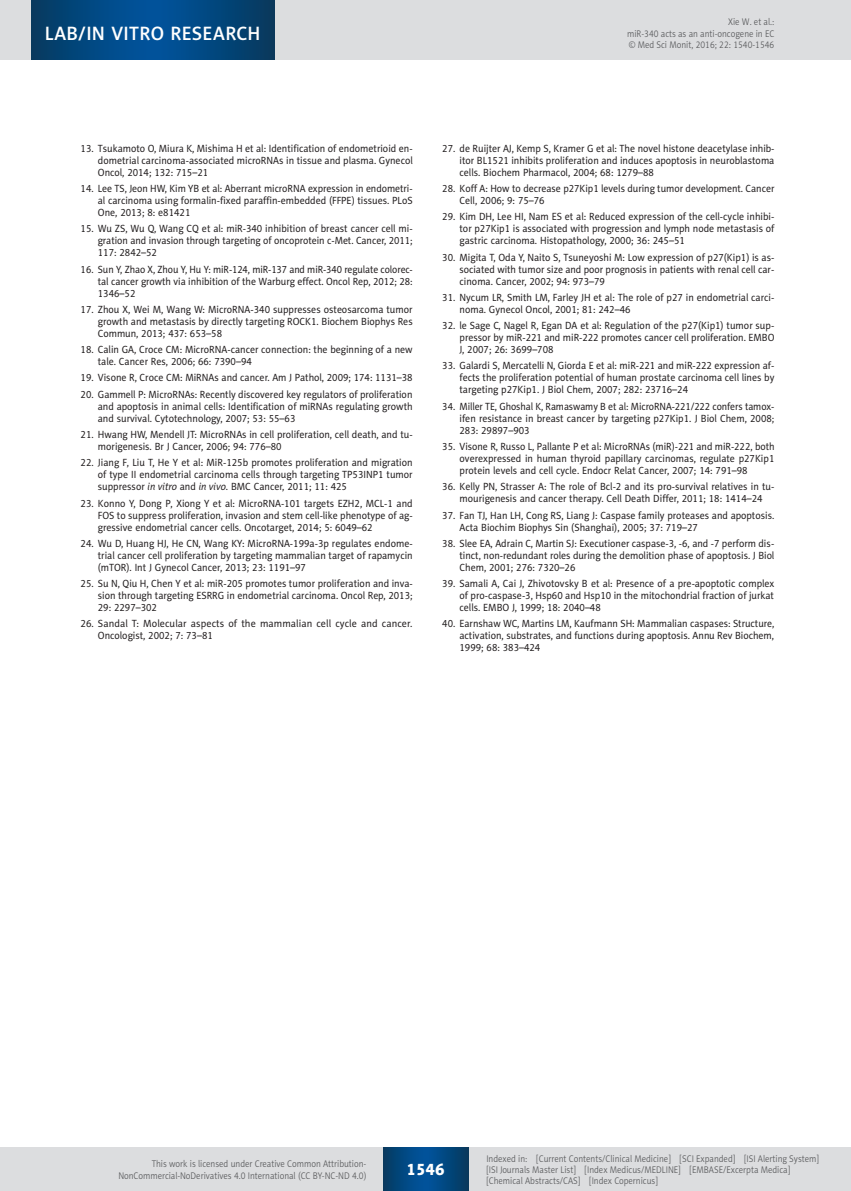
<style>
.page{position:relative;width:851px;height:1191px;background:#fff}
.page>*{position:absolute;margin:0;border:0;box-sizing:border-box;transform-origin:0 0}
.t1{font:19.5px "Naomi Sans EFN Medium";letter-spacing:.015em;color:#fff}
.t2{font:16.5px "Naomi Sans EFN Heavy";color:#fff}
.MSM_Referencje_punkt{font:10.5px/12px "Naomi Sans EFN";color:#231f20;text-align:justify;scale:.95 1}
.MSM_Referencje_punkt-2{font:10.5px/12px "Naomi Sans EFN";color:#231f20;text-align:justify;scale:.94 1}
.MSM_Referencje_punkt-3{font:10.5px/12px "Naomi Sans EFN";color:#231f20;text-align:justify;scale:.93 1}
.MSM_Referencje_punkt-4{font:10.5px/12px "Naomi Sans EFN";color:#231f20}
.t3{font:9.75px/11.2px "Naomi Sans EFN Light";color:#57585a;scale:.9 1}
.s1{font-style:italic}
</style>
<div class="page">
<div style="left:0;top:1148px;width:850px;height:43px;background:#dcdddf"></div>
<svg style="left:383px;top:1147px;width:85px;height:43px;background:#02477e"></svg>
<div style="left:0;top:0;width:850px;height:60px;background:#dcdddf"></div>
<svg style="left:32px;top:0;width:242px;height:60px;background:#02477f"></svg>
<h1 class="t1" style="left:45px;top:22px;width:217px">LAB/IN VITRO RESEARCH</h1>
<p class="t3" style="left:627px;top:16px;width:165px;text-align:justify;text-indent:101px">Xie W. et al.: miR-340 acts as an anti-oncogene in EC © Med Sci Monit, 2016; 22: 1540-1546</p>
<p class="MSM_Referencje_punkt" style="left:98px;top:142px;width:333px;text-indent:-17px">13. Tsukamoto O, Miura K, Mishima H et al: Identification of endometrioid en&shy;dometrial carcinoma-associated microRNAs in tissue and plasma. Gynecol Oncol, 2014; 132: 715–21</p>
<p class="MSM_Referencje_punkt-2" style="left:98px;top:183px;width:336px;text-indent:-17px">14. Lee TS, Jeon HW, Kim YB et al: Aberrant microRNA expression in endometri&shy;al carcinoma using formalin-fixed paraffin-embedded (FFPE) tissues. PLoS One, 2013; 8: e81421</p>
<p class="MSM_Referencje_punkt" style="left:98px;top:223px;width:333px;text-indent:-17px">15. Wu ZS, Wu Q, Wang CQ et al: miR-340 inhibition of breast cancer cell mi&shy;gration and invasion through targeting of oncoprotein c-Met. Cancer, 2011; 117: 2842–52</p>
<p class="MSM_Referencje_punkt-3" style="left:98px;top:263px;width:340px;text-indent:-17px">16. Sun Y, Zhao X, Zhou Y, Hu Y: miR-124, miR-137 and miR-340 regulate colorec&shy;tal cancer growth via inhibition of the Warburg effect. Oncol Rep, 2012; 28:<br>1346–52</p>
<p class="MSM_Referencje_punkt" style="left:98px;top:303px;width:333px;text-indent:-17px">17. Zhou X, Wei M, Wang W: MicroRNA-340 suppresses osteosarcoma tumor growth and metastasis by directly targeting ROCK1. Biochem Biophys Res Commun, 2013; 437: 653–58</p>
<p class="MSM_Referencje_punkt" style="left:98px;top:344px;width:333px;text-indent:-17px">18. Calin GA, Croce CM: MicroRNA-cancer connection: the beginning of a new tale. Cancer Res, 2006; 66: 7390–94</p>
<p class="MSM_Referencje_punkt" style="left:81px;top:372px;width:351px">19. Visone R, Croce CM: MiRNAs and cancer. Am J Pathol, 2009; 174: 1131–38</p>
<p class="MSM_Referencje_punkt" style="left:98px;top:388px;width:333px;text-indent:-17px">20. Gammell P: MicroRNAs: Recently discovered key regulators of proliferation and apoptosis in animal cells: Identification of miRNAs regulating growth and survival. Cytotechnology, 2007; 53: 55–63</p>
<p class="MSM_Referencje_punkt" style="left:98px;top:428px;width:333px;text-indent:-17px">21. Hwang HW, Mendell JT: MicroRNAs in cell proliferation, cell death, and tu&shy;morigenesis. Br J Cancer, 2006; 94: 776–80</p>
<p class="MSM_Referencje_punkt" style="left:98px;top:457px;width:333px;text-indent:-17px">22. Jiang F, Liu T, He Y et al: MiR-125b promotes proliferation and migration of type II endometrial carcinoma cells through targeting TP53INP1 tumor suppressor <span class="s1">in vitro</span> and <span class="s1">in vivo</span>. BMC Cancer, 2011; 11: 425</p>
<p class="MSM_Referencje_punkt" style="left:98px;top:497px;width:333px;text-indent:-17px">23. Konno Y, Dong P, Xiong Y et al: MicroRNA-101 targets EZH2, MCL-1 and FOS to suppress proliferation, invasion and stem cell-like phenotype of ag&shy;gressive endometrial cancer cells. Oncotarget, 2014; 5: 6049–62</p>
<p class="MSM_Referencje_punkt" style="left:98px;top:537px;width:333px;text-indent:-17px">24. Wu D, Huang HJ, He CN, Wang KY: MicroRNA-199a-3p regulates endome&shy;trial cancer cell proliferation by targeting mammalian target of rapamycin (mTOR). Int J Gynecol Cancer, 2013; 23: 1191–97</p>
<p class="MSM_Referencje_punkt" style="left:98px;top:577px;width:333px;text-indent:-17px">25. Su N, Qiu H, Chen Y et al: miR-205 promotes tumor proliferation and inva&shy;sion through targeting ESRRG in endometrial carcinoma. Oncol Rep, 2013; 29: 2297–302</p>
<p class="MSM_Referencje_punkt-4" style="left:98px;top:618px;width:316px;text-indent:-17px">26. Sandal T: Molecular aspects of the mammalian cell cycle and cancer.<br>Oncologist, 2002; 7: 73–81</p>
<p class="MSM_Referencje_punkt" style="left:459px;top:142px;width:333px;text-indent:-17px">27. de Ruijter AJ, Kemp S, Kramer G et al: The novel histone deacetylase inhib&shy;itor BL1521 inhibits proliferation and induces apoptosis in neuroblastoma cells. Biochem Pharmacol, 2004; 68: 1279–88</p>
<p class="MSM_Referencje_punkt-2" style="left:459px;top:183px;width:336px;text-indent:-17px">28. Koff A: How to decrease p27Kip1 levels during tumor development. Cancer<br>Cell, 2006; 9: 75–76</p>
<p class="MSM_Referencje_punkt" style="left:459px;top:211px;width:333px;text-indent:-17px">29. Kim DH, Lee HI, Nam ES et al: Reduced expression of the cell-cycle inhibi&shy;tor p27Kip1 is associated with progression and lymph node metastasis of gastric carcinoma. Histopathology, 2000; 36: 245–51</p>
<p class="MSM_Referencje_punkt" style="left:459px;top:251px;width:333px;text-indent:-17px">30. Migita T, Oda Y, Naito S, Tsuneyoshi M: Low expression of p27(Kip1) is as&shy;sociated with tumor size and poor prognosis in patients with renal cell car&shy;cinoma. Cancer, 2002; 94: 973–79</p>
<p class="MSM_Referencje_punkt" style="left:459px;top:291px;width:333px;text-indent:-17px">31. Nycum LR, Smith LM, Farley JH et al: The role of p27 in endometrial carci&shy;noma. Gynecol Oncol, 2001; 81: 242–46</p>
<p class="MSM_Referencje_punkt" style="left:459px;top:320px;width:333px;text-indent:-17px">32. le Sage C, Nagel R, Egan DA et al: Regulation of the p27(Kip1) tumor sup&shy;pressor by miR-221 and miR-222 promotes cancer cell proliferation. EMBO J, 2007; 26: 3699–708</p>
<p class="MSM_Referencje_punkt" style="left:459px;top:360px;width:333px;text-indent:-17px">33. Galardi S, Mercatelli N, Giorda E et al: miR-221 and miR-222 expression af&shy;fects the proliferation potential of human prostate carcinoma cell lines by targeting p27Kip1. J Biol Chem, 2007; 282: 23716–24</p>
<p class="MSM_Referencje_punkt-3" style="left:459px;top:400px;width:340px;text-indent:-17px">34. Miller TE, Ghoshal K, Ramaswamy B et al: MicroRNA-221/222 confers tamox&shy;ifen resistance in breast cancer by targeting p27Kip1. J Biol Chem, 2008; 283: 29897–903</p>
<p class="MSM_Referencje_punkt-2" style="left:459px;top:440px;width:336px;text-indent:-17px">35. Visone R, Russo L, Pallante P et al: MicroRNAs (miR)-221 and miR-222, both overexpressed in human thyroid papillary carcinomas, regulate p27Kip1 protein levels and cell cycle. Endocr Relat Cancer, 2007; 14: 791–98</p>
<p class="MSM_Referencje_punkt" style="left:442px;top:481px;width:351px;text-align:center">36. Kelly PN, Strasser A: The role of Bcl-2 and its pro-survival relatives in tu&shy;mourigenesis and cancer therapy. Cell Death Differ, 2011; 18: 1414–24</p>
<p class="MSM_Referencje_punkt" style="left:459px;top:509px;width:333px;text-indent:-17px">37. Fan TJ, Han LH, Cong RS, Liang J: Caspase family proteases and apoptosis.<br>Acta Biochim Biophys Sin (Shanghai), 2005; 37: 719–27</p>
<p class="MSM_Referencje_punkt" style="left:459px;top:537px;width:333px;text-indent:-17px">38. Slee EA, Adrain C, Martin SJ: Executioner caspase-3, -6, and -7 perform dis&shy;tinct, non-redundant roles during the demolition phase of apoptosis. J Biol Chem, 2001; 276: 7320–26</p>
<p class="MSM_Referencje_punkt" style="left:459px;top:577px;width:333px;text-indent:-17px">39. Samali A, Cai J, Zhivotovsky B et al: Presence of a pre-apoptotic complex of pro-caspase-3, Hsp60 and Hsp10 in the mitochondrial fraction of jurkat cells. EMBO J, 1999; 18: 2040–48</p>
<p class="MSM_Referencje_punkt-2" style="left:459px;top:618px;width:336px;text-indent:-17px">40. Earnshaw WC, Martins LM, Kaufmann SH: Mammalian caspases: Structure, activation, substrates, and functions during apoptosis. Annu Rev Biochem, 1999; 68: 383–424</p>
<p class="t3" style="left:118px;top:1158px;width:277px;text-align:right">This work is licensed under Creative Common Attribution-<br>NonCommercial-NoDerivatives 4.0 International (CC BY-NC-ND 4.0)</p>
<h2 class="t2" style="left:406px;top:1159px;width:40px">1546</h2>
<p class="t3" style="left:486px;top:1152px;width:371px">Indexed in: [Current Contents/Clinical Medicine] [SCI Expanded] [ISI Alerting System] [ISI Journals Master List] [Index Medicus/MEDLINE] [EMBASE/Excerpta Medica] [Chemical Abstracts/CAS] [Index Copernicus]</p>
</div>
